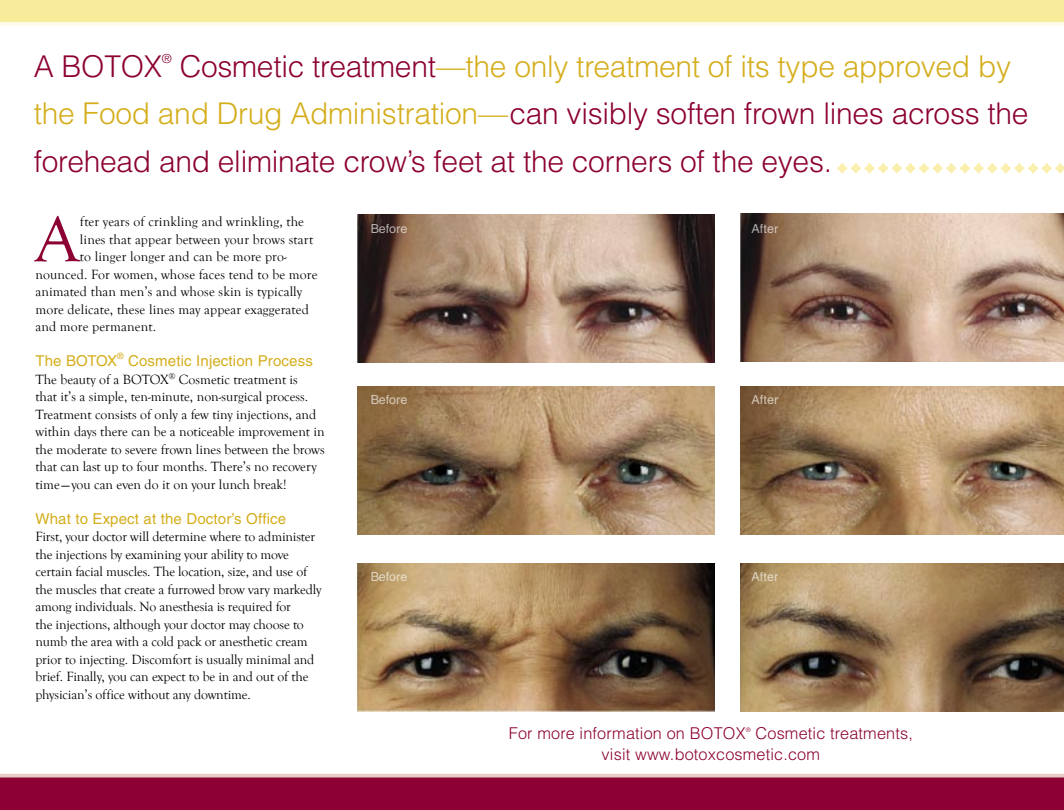
<style>
.page{position:relative;width:1064px;height:810px;background:#fff}
.page>*{position:absolute;margin:0;border:0;box-sizing:border-box;transform-origin:0 0}
.t1{font:65.62px "Goudy Old Style T";color:#8c0033}
.t2{font:300 30px/47.5px "Helvetica";letter-spacing:-.01em;color:#8c0033}
.t3{font:300 16.25px/21px "Helvetica";letter-spacing:.01em;color:#8c0033}
.t4{font:15px "Helvetica";letter-spacing:.01em;color:#d5ae1d}
.t5{font:15px "Helvetica";letter-spacing:-.01em;color:#d5ae1d}
.t6{font:13.75px/17.5px "Goudy Old Style T";letter-spacing:-.005em;color:#000}
.t7{font:12.5px "Helvetica";letter-spacing:.01em;color:#fff}
.t8{font:300 12.5px "Helvetica";color:#8c0033}
.t9{font:8.75px "Helvetica";color:#d5ae1d}
.t10{font:300 6.25px "Helvetica";color:#8c0033}
.s1{color:#d5ae1d}
</style>
<div class="page">
<svg style="left:0;top:0;width:1063px;height:26px;background:#f8eea6"></svg>
<svg style="left:0;top:774px;width:1063px;height:36px;background:#941341"></svg>
<svg style="left:837px;top:163px;width:226px;height:10px"></svg>
<img style="left:357px;top:387px;width:357px;height:147px">
<img style="left:357px;top:214px;width:357px;height:148px">
<img style="left:740px;top:387px;width:323px;height:148px">
<img style="left:740px;top:214px;width:323px;height:148px">
<img style="left:357px;top:563px;width:357px;height:148px">
<img style="left:740px;top:563px;width:323px;height:148px">
<h2 class="t2" style="left:34px;top:42px;width:130px">A BOTOX</h2>
<p class="t8" style="left:162px;top:51px;width:11px">®</p>
<h2 class="t2" style="left:34px;top:42px;width:996px;text-indent:146px">Cosmetic treatment<span class="s1">—the only treatment of its type approved by the Food and Drug Administration—</span> can visibly soften frown lines across the forehead and eliminate crow’s feet at the corners of the eyes.</h2>
<h1 class="t1" style="left:35px;top:204px;width:45px">A</h1>
<p class="t6" style="left:80px;top:213px;width:225px">fter years of crinkling and wrinkling, the</p>
<p class="t6" style="left:80px;top:231px;width:235px">lines that appear between your brows start</p>
<p class="t6" style="left:80px;top:248px;width:208px">to linger longer and can be more pro-</p>
<p class="t6" style="left:35px;top:266px;width:283px">nounced. For women, whose faces tend to be more</p>
<p class="t6" style="left:35px;top:283px;width:268px">animated than men’s and whose skin is typically</p>
<p class="t6" style="left:35px;top:301px;width:275px">more delicate, these lines may appear exaggerated</p>
<p class="t6" style="left:35px;top:318px;width:122px">and more permanent.</p>
<p class="t5" style="left:35px;top:352px;width:83px">The BOTOX</p>
<p class="t9" style="left:117px;top:351px;width:8px">®</p>
<p class="t4" style="left:128px;top:352px;width:186px">Cosmetic Injection Process</p>
<p class="t6" style="left:35px;top:371px;width:291px">The beauty of a BOTOX<sup>®</sup> Cosmetic treatment is<br>that it’s a simple, ten-minute, non-surgical process.<br>Treatment consists of only a few tiny injections, and within days there can be a noticeable improvement in the moderate to severe frown lines between the brows that can last up to four months. There’s no recovery time — you can even do it on your lunch break!</p>
<p class="t4" style="left:35px;top:510px;width:252px">What to Expect at the Doctor’s Office</p>
<p class="t6" style="left:35px;top:528px;width:287px">First, your doctor will determine where to administer the injections by examining your ability to move certain facial muscles. The location, size, and use of the muscles that create a furrowed brow vary markedly among individuals. No anesthesia is required for<br>the injections, although your doctor may choose to numb the area with a cold pack or anesthetic cream prior to injecting. Discomfort is usually minimal and brief. Finally, you can expect to be in and out of the physician’s office without any downtime.</p>
<p class="t7" style="left:370px;top:221px;width:39px">Before</p>
<p class="t7" style="left:751px;top:221px;width:28px">After</p>
<p class="t7" style="left:370px;top:393px;width:39px">Before</p>
<p class="t7" style="left:751px;top:393px;width:28px">After</p>
<p class="t7" style="left:370px;top:569px;width:39px">Before</p>
<p class="t7" style="left:751px;top:569px;width:28px">After</p>
<p class="t3" style="left:508px;top:723px;width:238px">For more information on BOTOX</p>
<p class="t10" style="left:745px;top:726px;width:6px">®</p>
<p class="t3" style="left:601px;top:723px;width:313px;text-indent:154px">Cosmetic treatments, visit www.botoxcosmetic.com</p>
</div>
